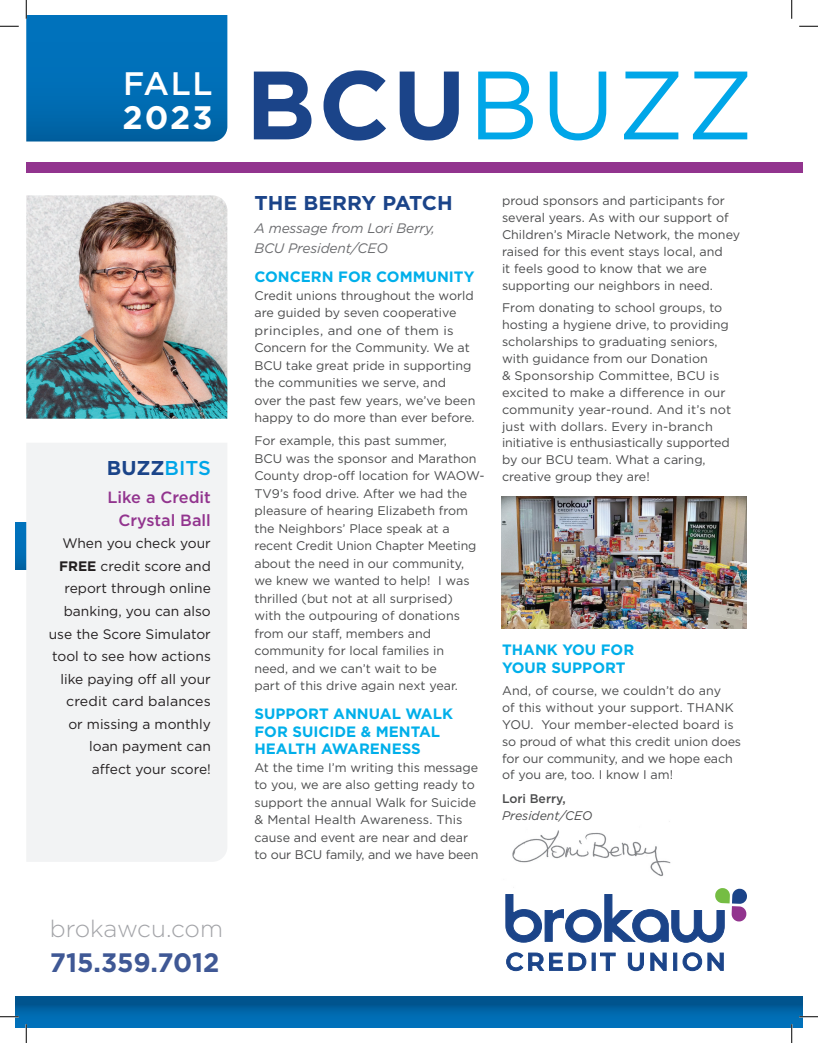
<style>
.page{position:relative;width:818px;height:1043px;background:#fff}
.page>*{position:absolute;margin:0;border:0;box-sizing:border-box;transform-origin:0 0}
.t1{font:96.88px "Gotham";color:#00a6e8}
.t2{font:500 32.5px "Gotham";color:#fff}
.t3{font:700 32.5px "Gotham";color:#fff}
.t4{font:700 26.62px "Gotham";letter-spacing:-.005em;color:#3f5895}
.t5{font:300 23.75px "Gotham";letter-spacing:-.01em;color:#a3a4a8}
.t6{font:700 20px "Gotham";color:#1b4489}
.t7{font:500 16.25px/22.5px "Gotham";color:#92348e;text-align:right}
.t8{font:700 15px/17.5px "Gotham";color:#00afea}
.t9{font:13.75px/22.5px "Gotham";color:#231f20;text-align:right}
.t10{font:italic 13.75px/20px "Gotham";letter-spacing:-.01em;color:#6c6d70}
.t11{font:12.5px/17.5px "Gotham";color:#4b4c4d}
.t12{font:italic 12.5px "Gotham";color:#4b4c4d}
.t13{font:500 12.5px "Gotham";color:#4b4c4d}
.s1{font-weight:500;color:#00a6e8}
.s2{font-weight:700}
.s3{font-weight:700;color:#1b4489}
</style>
<div class="page">
<img style="left:512px;top:815px;width:159px;height:62px">
<svg style="left:15px;top:522px;width:11px;height:48px"></svg>
<svg style="left:506px;top:952px;width:80px;height:19px"></svg>
<svg style="left:591px;top:952px;width:4px;height:18px"></svg>
<svg style="left:600px;top:952px;width:16px;height:19px"></svg>
<svg style="left:627px;top:952px;width:17px;height:19px"></svg>
<svg style="left:650px;top:952px;width:17px;height:19px"></svg>
<hr style="left:673px;top:952px;width:4px;height:18px;background:#244b8d">
<svg style="left:682px;top:952px;width:42px;height:19px"></svg>
<svg style="left:505px;top:888px;width:242px;height:55px"></svg>
<img style="left:26px;top:195px;width:201px;height:224px">
<div style="left:24px;top:996px;width:778px;height:32px;background:linear-gradient(to bottom,#004f87,#0076c2)"></div>
<svg style="left:15px;top:996px;width:11px;height:32px"></svg>
<div style="left:26px;top:443px;width:201px;height:418px;background:#f2f3f4"></div>
<div style="left:26px;top:162px;width:776px;height:11px;background:#92348e"></div>
<img style="left:501px;top:496px;width:245px;height:132px">
<svg style="left:0;top:25px;width:19px;height:2px"></svg>
<svg style="left:799px;top:25px;width:19px;height:2px"></svg>
<svg style="left:0;top:1015px;width:19px;height:2px"></svg>
<svg style="left:799px;top:1015px;width:19px;height:2px"></svg>
<svg style="left:25px;top:0;width:202px;height:141px;background:#1c7dbc"></svg>
<svg style="left:25px;top:1024px;width:2px;height:18px"></svg>
<svg style="left:791px;top:0;width:1px;height:19px"></svg>
<svg style="left:790px;top:1024px;width:2px;height:18px"></svg>
<h2 class="t2" style="left:123px;top:62px;width:91px">FALL</h2>
<h2 class="t3" style="left:123px;top:99px;width:91px">2023</h2>
<h3 class="t6" style="left:107px;top:456px;width:105px">BUZZ<span class="s1">BITS</span></h3>
<h3 class="t7" style="left:107px;top:486px;width:105px">Like a Credit<br>Crystal Ball</h3>
<p class="t9" style="left:49px;top:532px;width:164px">When you check your<br><span class="s2">FREE</span> credit score and report through online banking, you can also use the Score Simulator tool to see how actions like paying off all your credit card balances or missing a monthly loan payment can affect your score!</p>
<h3 class="t5" style="left:50px;top:916px;width:175px">brokawcu.com</h3>
<h3 class="t4" style="left:50px;top:946px;width:171px">715.359.7012</h3>
<h1 class="t1" style="left:246px;top:43px;width:509px"><span class="s3">BCU</span>BUZZ</h1>
<h3 class="t6" style="left:254px;top:191px;width:200px">THE BERRY PATCH</h3>
<p class="t10" style="left:254px;top:218px;width:182px">A message from Lori Berry,<br>BCU President/CEO</p>
<p class="t8" style="left:254px;top:267px;width:221px">CONCERN FOR COMMUNITY</p>
<p class="t11" style="left:254px;top:286px;width:222px">Credit unions throughout the world are guided by seven cooperative principles, and one of them is<br>Concern for the Community. We at<br>BCU take great pride in supporting the communities we serve, and over the past few years, we’ve been happy to do more than ever before.</p>
<p class="t11" style="left:254px;top:432px;width:231px">For example, this past summer,<br>BCU was the sponsor and Marathon<br>County drop-off location for WAOW-<br>TV9’s food drive. After we had the pleasure of hearing Elizabeth from the Neighbors’ Place speak at a recent Credit Union Chapter Meeting about the need in our community, we knew we wanted to help! I was thrilled (but not at all surprised)<br>with the outpouring of donations from our staff, members and community for local families in<br>need, and we can’t wait to be<br>part of this drive again next year.</p>
<p class="t8" style="left:254px;top:704px;width:200px">SUPPORT ANNUAL WALK<br>FOR SUICIDE &amp; MENTAL<br>HEALTH AWARENESS</p>
<p class="t11" style="left:254px;top:758px;width:225px">At the time I’m writing this message to you, we are also getting ready to support the annual Walk for Suicide &amp; Mental Health Awareness. This cause and event are near and dear to our BCU family, and we have been</p>
<p class="t11" style="left:502px;top:192px;width:239px;line-height:16.9px">proud sponsors and participants for several years. As with our support of Children’s Miracle Network, the money raised for this event stays local, and<br>it feels good to know that we are supporting our neighbors in need.</p>
<p class="t11" style="left:502px;top:299px;width:231px;line-height:16.9px">From donating to school groups, to hosting a hygiene drive, to providing scholarships to graduating seniors, with guidance from our Donation<br>&amp; Sponsorship Committee, BCU is excited to make a difference in our community year-round. And it’s not just with dollars. Every in-branch initiative is enthusiastically supported by our BCU team. What a caring, creative group they are!</p>
<p class="t8" style="left:502px;top:640px;width:134px">THANK YOU FOR<br>YOUR SUPPORT</p>
<p class="t11" style="left:502px;top:682px;width:240px;line-height:16.9px">And, of course, we couldn’t do any<br>of this without your support. THANK YOU. Your member-elected board is so proud of what this credit union does for our community, and we hope each of you are, too. I know I am!</p>
<p class="t13" style="left:502px;top:790px;width:65px">Lori Berry,</p>
<p class="t12" style="left:502px;top:808px;width:92px">President/CEO</p>
</div>
